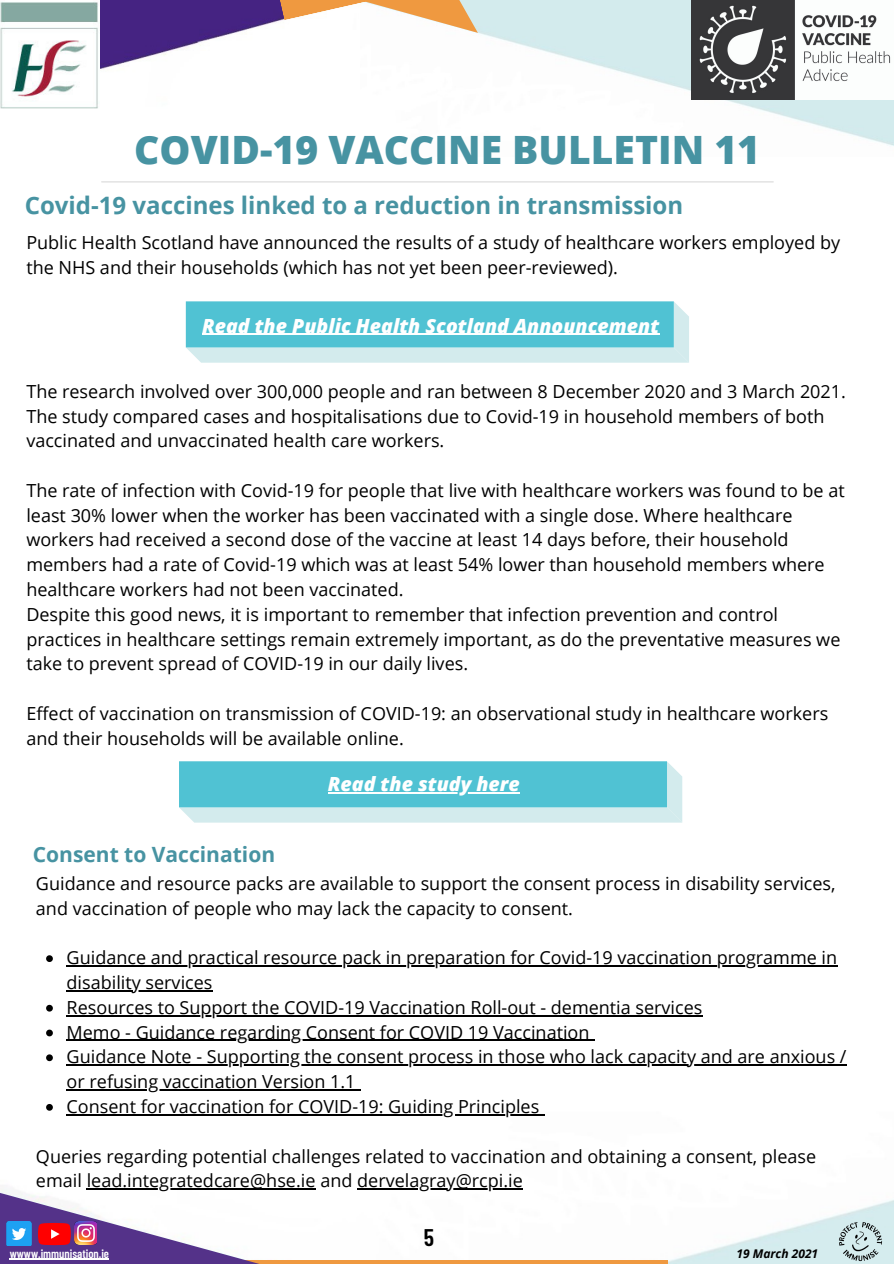
<style>
.page{position:relative;width:894px;height:1264px;background:#fff}
.page>*{position:absolute;margin:0;border:0;box-sizing:border-box;transform-origin:0 0}
.t1{font:800 39px "Open Sans";color:#4793a2}
.t2{font:700 24px "Open Sans";color:#4793a2}
.t3{font:600 24px "Barlow Condensed";color:#000}
.t4{font:700 21px "Open Sans";color:#4793a2}
.t5{font:italic 800 19.5px "Open Sans";color:#fff}
.t6{font:18px/24.8px "Open Sans";color:#000}
.t7{font:600 12px "Barlow Condensed";color:#fff}
.t8{font:italic 700 12px "Open Sans";color:#000}
</style>
<div class="page">
<img style="left:478px;top:0;width:415px;height:146px">
<img style="left:0;top:1089px;width:893px;height:174px">
<img style="left:690px;top:0;width:203px;height:99px">
<img style="left:100px;top:0;width:141px;height:69px">
<hr style="left:102px;top:181px;width:671px;height:1px;background:#d9d9d9">
<img style="left:0;top:2px;width:98px;height:107px">
<svg style="left:359px;top:1259px;width:308px;height:4px"></svg>
<img style="left:0;top:1192px;width:359px;height:71px">
<svg style="left:38px;top:1222px;width:33px;height:23px"></svg>
<img style="left:74px;top:1221px;width:23px;height:23px">
<img style="left:838px;top:1221px;width:44px;height:40px">
<svg style="left:241px;top:0;width:237px;height:33px"></svg>
<img style="left:3px;top:1221px;width:32px;height:24px">
<hr style="left:10px;top:1258px;width:99px;height:1px;background:#fff">
<svg style="left:46px;top:955px;width:7px;height:7px"></svg>
<hr style="left:67px;top:965px;width:770px;height:1px;background:#000">
<hr style="left:67px;top:990px;width:146px;height:1px;background:#000">
<svg style="left:46px;top:1004px;width:7px;height:7px"></svg>
<hr style="left:67px;top:1014px;width:635px;height:2px;background:#000">
<svg style="left:46px;top:1029px;width:7px;height:7px"></svg>
<hr style="left:67px;top:1039px;width:523px;height:1px;background:#000">
<svg style="left:46px;top:1054px;width:7px;height:7px"></svg>
<hr style="left:67px;top:1064px;width:780px;height:1px;background:#000">
<hr style="left:67px;top:1089px;width:289px;height:1px;background:#000">
<svg style="left:46px;top:1103px;width:7px;height:7px"></svg>
<hr style="left:67px;top:1114px;width:472px;height:1px;background:#000">
<hr style="left:87px;top:1188px;width:228px;height:1px;background:#000">
<hr style="left:357px;top:1188px;width:166px;height:1px;background:#000">
<svg style="left:186px;top:301px;width:503px;height:62px;background:#78cedb"></svg>
<hr style="left:202px;top:334px;width:457px;height:1px;background:#fff">
<svg style="left:179px;top:761px;width:503px;height:61px;background:#74cdda"></svg>
<hr style="left:328px;top:792px;width:191px;height:1px;background:#fff">
<p class="t1" style="left:134px;top:123px;width:627px">COVID-19 VACCINE BULLETIN 11</p>
<p class="t2" style="left:25px;top:188px;width:660px">Covid-19 vaccines linked to a reduction in transmission</p>
<p class="t6" style="left:26px;top:230px;width:815px">Public Health Scotland have announced the results of a study of healthcare workers employed by the NHS and their households (which has not yet been peer-reviewed).</p>
<p class="t5" style="left:202px;top:312px;width:458px">Read the Public Health Scotland Announcement</p>
<p class="t6" style="left:26px;top:378px;width:820px">The research involved over 300,000 people and ran between 8 December 2020 and 3 March 2021.<br>The study compared cases and hospitalisations due to Covid-19 in household members of both vaccinated and unvaccinated health care workers.</p>
<p class="t6" style="left:26px;top:477px;width:819px">The rate of infection with Covid-19 for people that live with healthcare workers was found to be at least 30% lower when the worker has been vaccinated with a single dose. Where healthcare workers had received a second dose of the vaccine at least 14 days before, their household members had a rate of Covid-19 which was at least 54% lower than household members where healthcare workers had not been vaccinated.</p>
<p class="t6" style="left:26px;top:601px;width:815px">Despite this good news, it is important to remember that infection prevention and control practices in healthcare settings remain extremely important, as do the preventative measures we take to prevent spread of COVID-19 in our daily lives.</p>
<p class="t6" style="left:26px;top:700px;width:803px">Effect of vaccination on transmission of COVID-19: an observational study in healthcare workers and their households will be available online.</p>
<p class="t4" style="left:33px;top:839px;width:244px">Consent to Vaccination</p>
<p class="t5" style="left:328px;top:770px;width:193px">Read the study here</p>
<p class="t6" style="left:36px;top:870px;width:801px">Guidance and resource packs are available to support the consent process in disability services, and vaccination of people who may lack the capacity to consent.</p>
<p class="t6" style="left:67px;top:944px;width:771px">Guidance and practical resource pack in preparation for Covid-19 vaccination programme in disability services</p>
<p class="t6" style="left:67px;top:994px;width:637px">Resources to Support the COVID-19 Vaccination Roll-out - dementia services</p>
<p class="t6" style="left:67px;top:1019px;width:524px">Memo - Guidance regarding Consent for COVID 19 Vaccination</p>
<p class="t6" style="left:67px;top:1044px;width:781px">Guidance Note - Supporting the consent process in those who lack capacity and are anxious / or refusing vaccination Version 1.1</p>
<p class="t6" style="left:67px;top:1093px;width:474px">Consent for vaccination for COVID-19: Guiding Principles</p>
<p class="t6" style="left:36px;top:1143px;width:781px">Queries regarding potential challenges related to vaccination and obtaining a consent, please email lead.integratedcare@hse.ie and dervelagray@rcpi.ie</p>
<p class="t7" style="left:10px;top:1245px;width:101px">wwww.immunisation.ie</p>
<p class="t3" style="left:423px;top:1222px;width:12px">5</p>
<p class="t8" style="left:736px;top:1245px;width:83px">19 March 2021</p>
</div>
